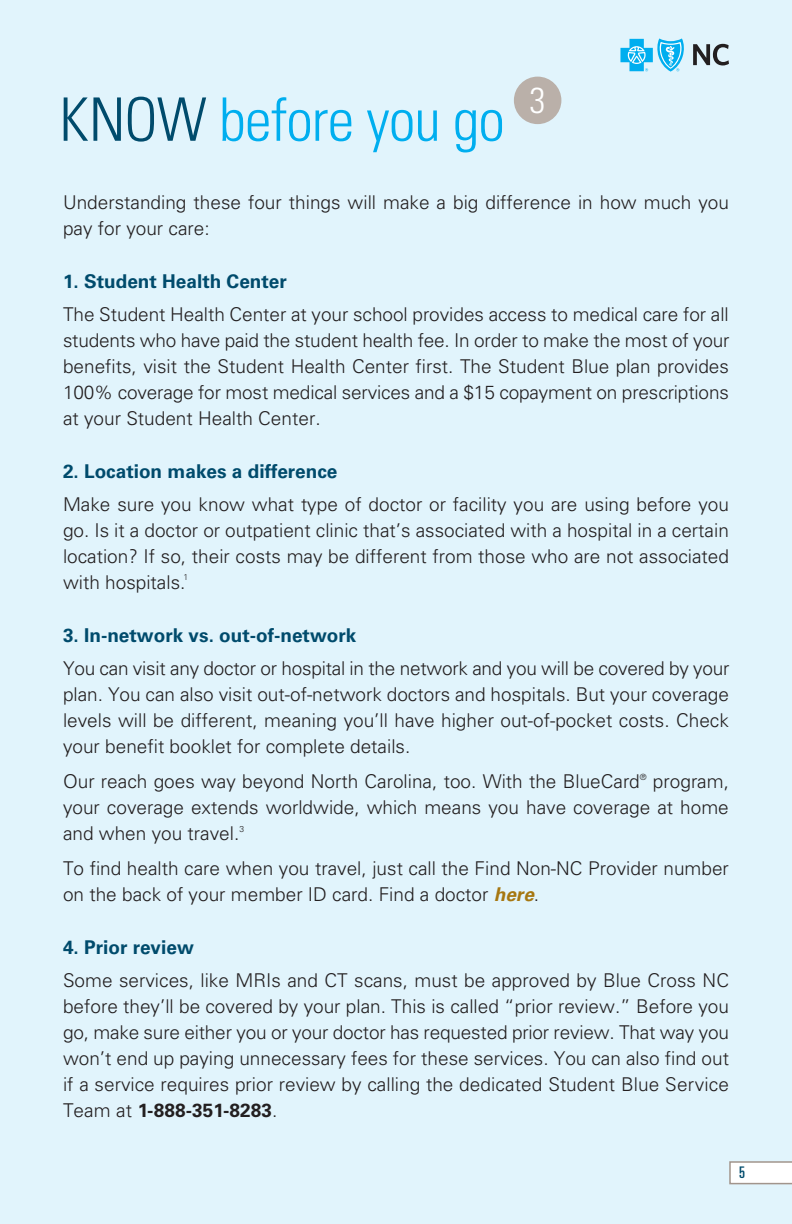
<style>
.page{position:relative;width:792px;height:1224px;background:#e1f4fc}
.page>*{position:absolute;margin:0;border:0;box-sizing:border-box;transform-origin:0 0}
.Headline_1__all_uppe{font:300 condensed 60px "Univers LT Std";letter-spacing:-.015em;color:#00aeef}
.Number_icons{font:300 condensed 36px "Univers LT Std";color:#fff}
.Body_Paragraph{font:300 19px/26px "Univers LT Std";color:#231f20;text-align:justify}
.Body_Paragraph-2{font:700 19px "Univers LT Std";color:#004b6c}
.Page_number{font:ultra-condensed 16px "Univers LT Std";color:#004b6c}
.s1{color:#004b6c}
.s2{font-weight:700;font-style:italic;color:#a67711}
.s3{font-weight:700}
</style>
<div class="page">
<svg style="left:620px;top:38px;width:64px;height:34px"></svg>
<svg style="left:693px;top:44px;width:36px;height:21px"></svg>
<div style="left:514px;top:77px;width:47px;height:47px;background:#bab0a9;border-radius:50%"></div>
<svg style="left:729px;top:1161px;width:63px;height:23px"></svg>
<h1 class="Headline_1__all_uppe" style="left:59px;top:84px;width:447px"><span class="s1">KNOW</span> before you go</h1>
<p class="Number_icons" style="left:530px;top:79px;width:17px">3</p>
<p class="Body_Paragraph" style="left:63px;top:189px;width:668px">Understanding these four things will make a big difference in how much you pay for your care:</p>
<p class="Body_Paragraph-2" style="left:63px;top:270px;width:225px">1. Student Health Center</p>
<p class="Body_Paragraph" style="left:63px;top:301px;width:668px">The Student Health Center at your school provides access to medical care for all students who have paid the student health fee. In order to make the most of your benefits, visit the Student Health Center first. The Student Blue plan provides 100% coverage for most medical services and a $15 copayment on prescriptions at your Student Health Center.</p>
<p class="Body_Paragraph-2" style="left:63px;top:460px;width:276px">2. Location makes a difference</p>
<p class="Body_Paragraph" style="left:63px;top:491px;width:668px">Make sure you know what type of doctor or facility you are using before you go. Is it a doctor or outpatient clinic that’s associated with a hospital in a certain location? If so, their costs may be different from those who are not associated with hospitals.<sup>1</sup></p>
<p class="Body_Paragraph-2" style="left:63px;top:624px;width:295px">3. In-network vs. out-of-network</p>
<p class="Body_Paragraph" style="left:63px;top:655px;width:668px">You can visit any doctor or hospital in the network and you will be covered by your plan. You can also visit out-of-network doctors and hospitals. But your coverage levels will be different, meaning you’ll have higher out-of-pocket costs. Check your benefit booklet for complete details.</p>
<p class="Body_Paragraph" style="left:63px;top:768px;width:668px">Our reach goes way beyond North Carolina, too. With the BlueCard<sup>®</sup> program, your coverage extends worldwide, which means you have coverage at home and when you travel.<sup>3</sup></p>
<p class="Body_Paragraph" style="left:63px;top:855px;width:667px">To find health care when you travel, just call the Find Non-NC Provider number on the back of your member ID card. Find a doctor <span class="s2">here</span>.</p>
<p class="Body_Paragraph-2" style="left:63px;top:936px;width:132px">4. Prior review</p>
<p class="Body_Paragraph" style="left:63px;top:968px;width:668px">Some services, like MRIs and CT scans, must be approved by Blue Cross NC before they’ll be covered by your plan. This is called “prior review.” Before you go, make sure either you or your doctor has requested prior review. That way you won’t end up paying unnecessary fees for these services. You can also find out if a service requires prior review by calling the dedicated Student Blue Service Team at <span class="s3">1-888-351-8283</span>.</p>
<p class="Page_number" style="left:739px;top:1164px;width:7px">5</p>
</div>
